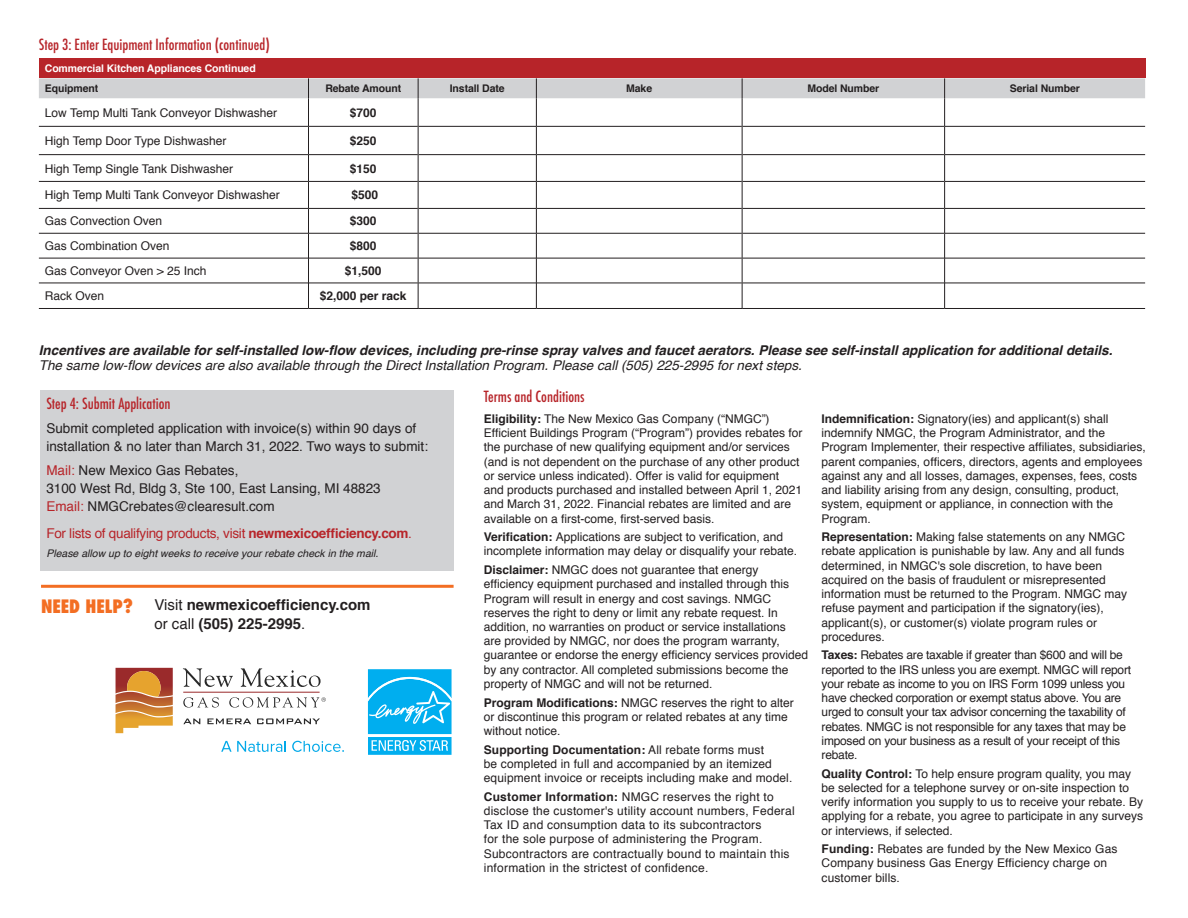
<style>
.page{position:relative;width:1188px;height:918px;background:#fff}
.page>*{position:absolute;margin:0;border:0;box-sizing:border-box;transform-origin:0 0}
.t1{font:500 condensed 15px "Futura";color:#b72429}
.t2{font:700 15px/19.5px "Helvetica";color:#231f20}
.t3{font:13.5px/18px "Helvetica";color:#231f20}
.t4{font:italic 700 13.5px "Helvetica";color:#231f20}
.t5{font:italic 13.5px "Helvetica";color:#231f20}
.t6{font:13.5px "Helvetica";letter-spacing:-.02em;color:#b72429}
.t7{font:12px/14.2px "Helvetica";color:#231f20}
.t8{font:12px/14.2px "Helvetica";letter-spacing:-.02em;color:#231f20}
.t9{font:12px/14.2px "Helvetica";letter-spacing:.02em;color:#231f20}
.t10{font:700 12px "Helvetica";color:#231f20}
.t11{font:700 10.5px "Helvetica";letter-spacing:-.01em;color:#231f20}
.t12{font:italic 10.5px "Helvetica";color:#231f20}
.t13{font:700 10.5px "Helvetica";letter-spacing:-.01em;color:#fff}
.s1{color:#b72429}
.s2{font-weight:700}
.s3{font-family:"Futura";font-weight:800;font-stretch:condensed;font-size:18px;color:#f36e23}
.s4{font-weight:400}
</style>
<div class="page">
<div style="left:39px;top:59px;width:1106px;height:19px;background:#b72429"></div>
<hr style="left:39px;top:308px;width:270px;height:1px;background:#231f20">
<hr style="left:309px;top:308px;width:109px;height:1px;background:#231f20">
<hr style="left:418px;top:308px;width:118px;height:1px;background:#231f20">
<hr style="left:536px;top:308px;width:206px;height:1px;background:#231f20">
<hr style="left:742px;top:308px;width:203px;height:1px;background:#231f20">
<hr style="left:945px;top:308px;width:200px;height:1px;background:#231f20">
<svg style="left:39px;top:78px;width:1106px;height:230px"></svg>
<div style="left:40px;top:391px;width:414px;height:180px;background:#d1d2d4"></div>
<hr style="left:41px;top:585px;width:413px;height:3px;background:#f36e23">
<svg style="left:367px;top:669px;width:85px;height:86px;background:#31bdf1"></svg>
<svg style="left:183px;top:668px;width:50px;height:19px"></svg>
<svg style="left:241px;top:668px;width:80px;height:19px"></svg>
<svg style="left:183px;top:697px;width:36px;height:11px"></svg>
<svg style="left:229px;top:697px;width:97px;height:11px"></svg>
<hr style="left:183px;top:692px;width:137px;height:1px;background:#99292b">
<img style="left:115px;top:697px;width:58px;height:5px">
<img style="left:115px;top:668px;width:58px;height:29px">
<img style="left:115px;top:702px;width:58px;height:9px">
<img style="left:115px;top:711px;width:58px;height:22px">
<svg style="left:127px;top:671px;width:34px;height:26px"></svg>
<svg style="left:183px;top:718px;width:17px;height:6px"></svg>
<svg style="left:207px;top:718px;width:44px;height:6px"></svg>
<svg style="left:257px;top:718px;width:63px;height:6px"></svg>
<svg style="left:221px;top:741px;width:65px;height:11px"></svg>
<svg style="left:292px;top:741px;width:52px;height:11px"></svg>
<p class="t1" style="left:39px;top:35px;width:232px">Step 3: Enter Equipment Information (continued)</p>
<p class="t13" style="left:45px;top:60px;width:212px">Commercial Kitchen Appliances Continued</p>
<p class="t11" style="left:45px;top:80px;width:55px">Equipment</p>
<p class="t11" style="left:325px;top:80px;width:77px">Rebate Amount</p>
<p class="t11" style="left:450px;top:80px;width:56px">Install Date</p>
<p class="t11" style="left:626px;top:80px;width:27px">Make</p>
<p class="t11" style="left:807px;top:80px;width:73px">Model Number</p>
<p class="t11" style="left:1010px;top:80px;width:71px">Serial Number</p>
<p class="t7" style="left:45px;top:106px;width:234px">Low Temp Multi Tank Conveyor Dishwasher</p>
<p class="t10" style="left:350px;top:103px;width:28px">$700</p>
<p class="t7" style="left:45px;top:134px;width:183px">High Temp Door Type Dishwasher</p>
<p class="t10" style="left:350px;top:131px;width:28px">$250</p>
<p class="t7" style="left:45px;top:162px;width:190px">High Temp Single Tank Dishwasher</p>
<p class="t10" style="left:350px;top:159px;width:28px">$150</p>
<p class="t7" style="left:45px;top:188px;width:236px">High Temp Multi Tank Conveyor Dishwasher</p>
<p class="t10" style="left:352px;top:186px;width:28px">$500</p>
<p class="t7" style="left:45px;top:214px;width:119px">Gas Convection Oven</p>
<p class="t10" style="left:350px;top:211px;width:28px">$300</p>
<p class="t7" style="left:45px;top:239px;width:126px">Gas Combination Oven</p>
<p class="t10" style="left:350px;top:236px;width:28px">$800</p>
<p class="t7" style="left:45px;top:264px;width:163px">Gas Conveyor Oven &gt; 25 Inch</p>
<p class="t10" style="left:345px;top:261px;width:38px">$1,500</p>
<p class="t7" style="left:45px;top:289px;width:61px">Rack Oven</p>
<p class="t10" style="left:320px;top:286px;width:88px">$2,000 per rack</p>
<p class="t4" style="left:39px;top:339px;width:1075px">Incentives are available for self-installed low-flow devices, including pre-rinse spray valves and faucet aerators. Please see self-install application for additional details.</p>
<p class="t5" style="left:39px;top:354px;width:765px">The same low-flow devices are also available through the Direct Installation Program. Please call (505) 225-2995 for next steps.</p>
<p class="t1" style="left:46px;top:394px;width:126px">Step 4: Submit Application</p>
<p class="t3" style="left:46px;top:420px;width:383px">Submit completed application with invoice(s) within 90 days of installation &amp; no later than March 31, 2022. Two ways to submit:</p>
<p class="t3" style="left:46px;top:462px;width:336px"><span class="s1">Mail:</span> New Mexico Gas Rebates,<br>3100 West Rd, Bldg 3, Ste 100, East Lansing, MI 48823<br><span class="s1">Email:</span> NMGCrebates@clearesult.com</p>
<p class="t6" style="left:46px;top:523px;width:367px">For lists of qualifying products, visit <span class="s2">newmexicoefficiency.com</span>.</p>
<p class="t12" style="left:46px;top:545px;width:334px">Please allow up to eight weeks to receive your rebate check in the mail.</p>
<p class="t2" style="left:154px;top:595px;width:218px;text-indent:-113px"><span class="s3">NEED HELP?</span> <span class="s4">Visit</span> newmexicoefficiency.com <span class="s4">or call</span> (505) 225-2995<span class="s4">.</span></p>
<p class="t1" style="left:484px;top:387px;width:102px">Terms and Conditions</p>
<p class="t7" style="left:484px;top:412px;width:320px"><span class="s2">Eligibility:</span> The New Mexico Gas Company (“NMGC”)<br>Efficient Buildings Program (“Program”) provides rebates for the purchase of new qualifying equipment and/or services (and is not dependent on the purchase of any other product or service unless indicated). Offer is valid for equipment<br>and products purchased and installed between April 1, 2021 and March 31, 2022. Financial rebates are limited and are available on a first-come, first-served basis.</p>
<p class="t7" style="left:484px;top:530px;width:315px"><span class="s2">Verification:</span> Applications are subject to verification, and incomplete information may delay or disqualify your rebate.</p>
<p class="t7" style="left:484px;top:563px;width:326px"><span class="s2">Disclaimer:</span> NMGC does not guarantee that energy efficiency equipment purchased and installed through this Program will result in energy and cost savings. NMGC reserves the right to deny or limit any rebate request. In addition, no warranties on product or service installations<br>are provided by NMGC, nor does the program warranty, guarantee or endorse the energy efficiency services provided by any contractor. All completed submissions become the property of NMGC and will not be returned.</p>
<p class="t7" style="left:484px;top:696px;width:312px"><span class="s2">Program Modifications:</span> NMGC reserves the right to alter or discontinue this program or related rebates at any time without notice.</p>
<p class="t7" style="left:484px;top:743px;width:310px"><span class="s2">Supporting Documentation:</span> All rebate forms must<br>be completed in full and accompanied by an itemized equipment invoice or receipts including make and model.</p>
<p class="t9" style="left:484px;top:790px;width:312px"><span class="s2">Customer Information:</span> NMGC reserves the right to disclose the customer's utility account numbers, Federal Tax ID and consumption data to its subcontractors<br>for the sole purpose of administering the Program.<br>Subcontractors are contractually bound to maintain this information in the strictest of confidence.</p>
<p class="t7" style="left:822px;top:412px;width:326px"><span class="s2">Indemnification:</span> Signatory(ies) and applicant(s) shall indemnify NMGC, the Program Administrator, and the Program Implementer, their respective affiliates, subsidiaries, parent companies, officers, directors, agents and employees against any and all losses, damages, expenses, fees, costs and liability arising from any design, consulting, product, system, equipment or appliance, in connection with the Program.</p>
<p class="t7" style="left:822px;top:530px;width:307px"><span class="s2">Representation:</span> Making false statements on any NMGC rebate application is punishable by law. Any and all funds determined, in NMGC's sole discretion, to have been acquired on the basis of fraudulent or misrepresented information must be returned to the Program. NMGC may refuse payment and participation if the signatory(ies), applicant(s), or customer(s) violate program rules or procedures.</p>
<p class="t8" style="left:822px;top:648px;width:311px"><span class="s2">Taxes:</span> Rebates are taxable if greater than $600 and will be reported to the IRS unless you are exempt. NMGC will report your rebate as income to you on IRS Form 1099 unless you have checked corporation or exempt status above. You are urged to consult your tax advisor concerning the taxability of rebates. NMGC is not responsible for any taxes that may be imposed on your business as a result of your receipt of this rebate.</p>
<p class="t7" style="left:822px;top:767px;width:323px"><span class="s2">Quality Control:</span> To help ensure program quality, you may be selected for a telephone survey or on-site inspection to verify information you supply to us to receive your rebate. By applying for a rebate, you agree to participate in any surveys or interviews, if selected.</p>
<p class="t7" style="left:822px;top:842px;width:297px"><span class="s2">Funding:</span> Rebates are funded by the New Mexico Gas<br>Company business Gas Energy Efficiency charge on customer bills.</p>
</div>
